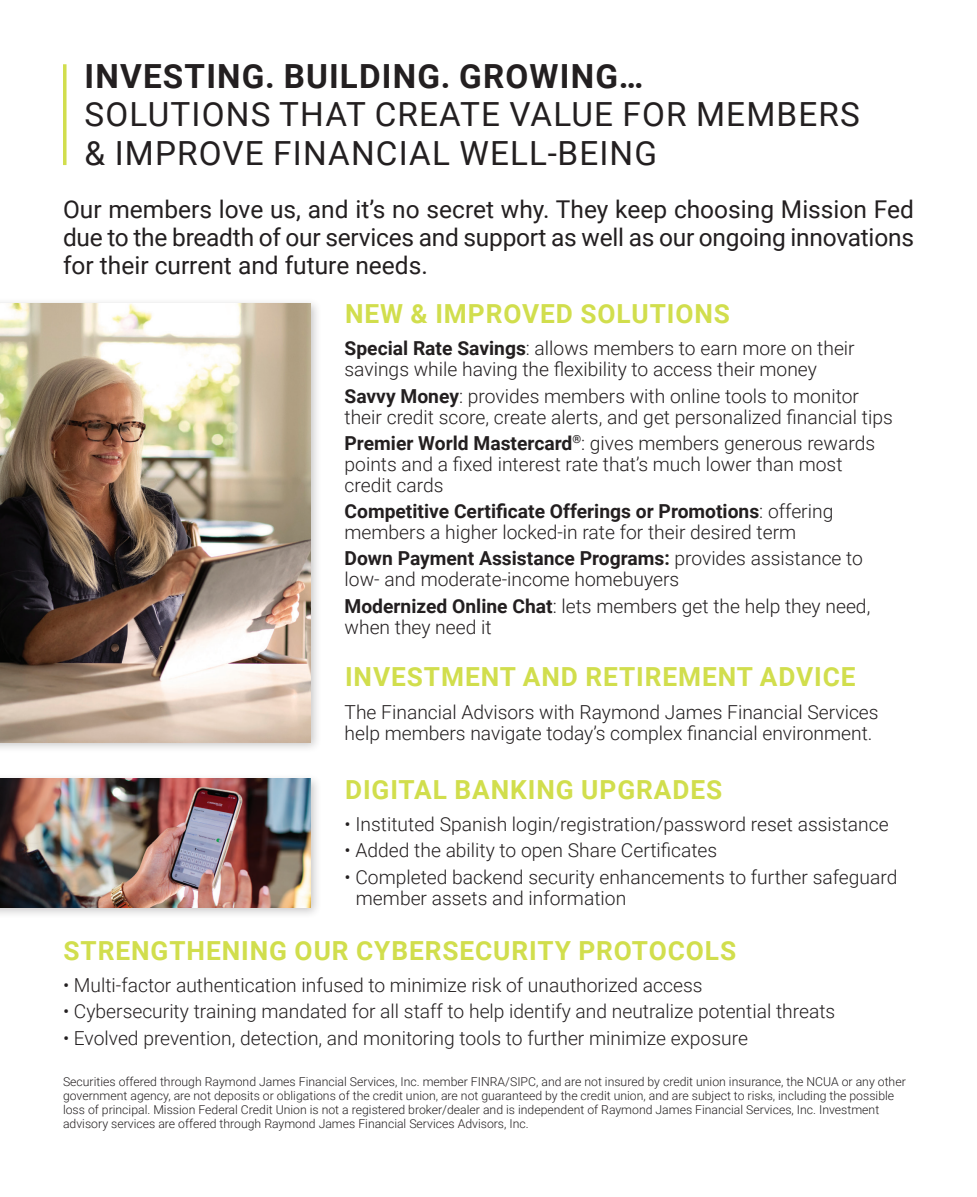
<style>
.page{position:relative;width:977px;height:1197px;background:#fff}
.page>*{position:absolute;margin:0;border:0;box-sizing:border-box;transform-origin:0 0}
.t1{font:33.25px "Roboto";letter-spacing:.035em;color:#231f20}
.t2{font:700 33.25px "Roboto";letter-spacing:.035em;color:#231f20}
.t3{font:700 26.25px "Roboto";letter-spacing:.035em;color:#d1de4d}
.t4{font:24.5px/28px "Roboto";color:#231f20;text-align:justify}
.t5{font:300 19.25px/21px "Roboto";color:#231f20}
.t6{font:700 19.25px "Roboto";color:#231f20}
.t7{font:300 12.25px/14px "Roboto";color:#231f20}
.s1{font-weight:700}
.s2{font-weight:300}
</style>
<div class="page">
<hr style="left:63px;top:64px;width:3px;height:101px;background:#d1de4d">
<div style="left:0;top:297px;width:322px;height:457px;background:#231f20;opacity:.25"></div>
<img style="left:0;top:303px;width:310px;height:439px">
<div style="left:0;top:773px;width:322px;height:146px;background:#231f20;opacity:.25"></div>
<img style="left:0;top:779px;width:310px;height:129px">
<p class="t2" style="left:85px;top:53px;width:560px">INVESTING. BUILDING. GROWING…</p>
<p class="t1" style="left:85px;top:91px;width:776px">SOLUTIONS THAT CREATE VALUE FOR MEMBERS</p>
<p class="t1" style="left:85px;top:130px;width:574px">&amp; IMPROVE FINANCIAL WELL-BEING</p>
<p class="t4" style="left:63px;top:195px;width:852px">Our members love us, and it’s no secret why. They keep choosing Mission Fed due to the breadth of our services and support as well as our ongoing innovations for their current and future needs.</p>
<p class="t3" style="left:345px;top:295px;width:386px">NEW &amp; IMPROVED SOLUTIONS</p>
<p class="t5" style="left:344px;top:337px;width:511px"><span class="s1">Special Rate Savings</span>: allows members to earn more on their</p>
<p class="t5" style="left:344px;top:358px;width:474px">savings while having the flexibility to access their money</p>
<p class="t5" style="left:344px;top:384px;width:516px"><span class="s1">Savvy Money</span>: provides members with online tools to monitor</p>
<p class="t5" style="left:344px;top:405px;width:549px">their credit score, create alerts, and get personalized financial tips</p>
<p class="t5" style="left:344px;top:432px;width:532px"><span class="s1">Premier World Mastercard</span><sup>®</sup>: gives members generous rewards points and a fixed interest rate that’s much lower than most</p>
<p class="t5" style="left:344px;top:474px;width:101px">credit cards</p>
<p class="t6" style="left:344px;top:498px;width:490px">Competitive Certificate Offerings or Promotions<span class="s2">: offering</span></p>
<p class="t5" style="left:344px;top:521px;width:453px">members a higher locked-in rate for their desired term</p>
<p class="t6" style="left:344px;top:545px;width:520px">Down Payment Assistance Programs: <span class="s2">provides assistance to</span></p>
<p class="t5" style="left:344px;top:568px;width:336px">low- and moderate-income homebuyers</p>
<p class="t5" style="left:344px;top:594px;width:527px"><span class="s1">Modernized Online Chat</span>: lets members get the help they need,</p>
<p class="t5" style="left:344px;top:615px;width:149px">when they need it</p>
<p class="t3" style="left:345px;top:658px;width:512px">INVESTMENT AND RETIREMENT ADVICE</p>
<p class="t5" style="left:344px;top:701px;width:535px">The Financial Advisors with Raymond James Financial Services help members navigate today’s complex financial environment.</p>
<p class="t3" style="left:345px;top:771px;width:379px">DIGITAL BANKING UPGRADES</p>
<p class="t5" style="left:344px;top:813px;width:545px">• Instituted Spanish login/registration/password reset assistance</p>
<p class="t5" style="left:344px;top:839px;width:374px">• Added the ability to open Share Certificates</p>
<p class="t5" style="left:356px;top:866px;width:543px;text-indent:-11px">• Completed backend security enhancements to further safeguard member assets and information</p>
<p class="t3" style="left:63px;top:932px;width:674px">STRENGTHENING OUR CYBERSECURITY PROTOCOLS</p>
<p class="t5" style="left:63px;top:974px;width:641px">• Multi-factor authentication infused to minimize risk of unauthorized access</p>
<p class="t5" style="left:63px;top:1000px;width:773px">• Cybersecurity training mandated for all staff to help identify and neutralize potential threats</p>
<p class="t5" style="left:63px;top:1027px;width:686px">• Evolved prevention, detection, and monitoring tools to further minimize exposure</p>
<p class="t7" style="left:63px;top:1075px;width:844px">Securities offered through Raymond James Financial Services, Inc. member FINRA/SIPC, and are not insured by credit union insurance, the NCUA or any other government agency, are not deposits or obligations of the credit union, are not guaranteed by the credit union, and are subject to risks, including the possible loss of principal. Mission Federal Credit Union is not a registered broker/dealer and is independent of Raymond James Financial Services, Inc. Investment advisory services are offered through Raymond James Financial Services Advisors, Inc.</p>
</div>
